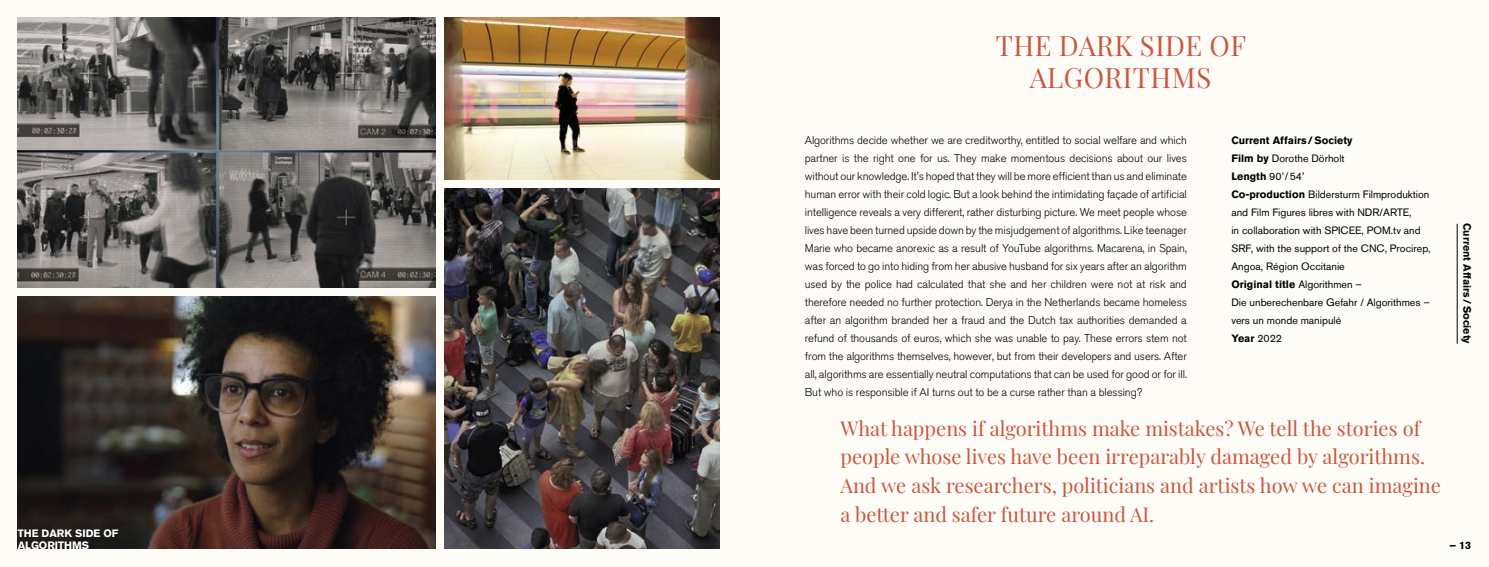
<style>
.page{position:relative;width:1489px;height:567px;background:#fff}
.page>*{position:absolute;margin:0;border:0;box-sizing:border-box;transform-origin:0 0}
.t1{font:27.5px/31.2px "Playfair Display";letter-spacing:.02em;color:#c9573f;text-align:center}
.t2{font:20px/28.8px "Playfair Display";color:#c9573f}
.t3{font:300 11.25px/18px "Akzidenz Grotesk BQ";letter-spacing:-.01em;color:#000;text-align:justify}
.t4{font:10.62px/18px "Akzidenz Grotesk BQ";color:#000}
.t5{font:700 10.62px "Akzidenz Grotesk BQ";color:#000}
.t6{font:700 10.62px/12.8px "Akzidenz Grotesk BQ";color:#fff}
.s1{font-weight:700}
</style>
<div class="page">
<div style="left:0;top:0;width:1488px;height:567px;background:#fefcf7"></div>
<hr style="left:1456px;top:224px;width:1px;height:120px;background:#000">
<img style="left:18px;top:18px;width:417px;height:270px">
<img style="left:444px;top:18px;width:275px;height:162px">
<img style="left:18px;top:297px;width:417px;height:252px">
<img style="left:444px;top:189px;width:275px;height:360px">
<p class="t6" style="left:18px;top:526px;width:102px">THE DARK SIDE OF<br>ALGORITHMS</p>
<h1 class="t1" style="left:995px;top:28px;width:252px">THE DARK SIDE OF<br>ALGORITHMS</h1>
<p class="t3" style="left:804px;top:131px;width:383px">Algorithms decide whether we are creditworthy, entitled to social welfare and which partner is the right one for us. They make momentous decisions about our lives without our knowledge. It's hoped that they will be more efficient than us and eliminate human error with their cold logic. But a look behind the intimidating façade of artificial intelligence reveals a very different, rather disturbing picture. We meet people whose lives have been turned upside down by the misjudgement of algorithms. Like teenager Marie who became anorexic as a result of YouTube algorithms. Macarena, in Spain, was forced to go into hiding from her abusive husband for six years after an algorithm used by the police had calculated that she and her children were not at risk and therefore needed no further protection. Derya in the Netherlands became homeless after an algorithm branded her a fraud and the Dutch tax authorities demanded a refund of thousands of euros, which she was unable to pay. These errors stem not from the algorithms themselves, however, but from their developers and users. After all, algorithms are essentially neutral computations that can be used for good or for ill.<br>But who is responsible if AI turns out to be a curse rather than a blessing?</p>
<p class="t4" style="left:1231px;top:131px;width:201px"><span class="s1">Current Affairs/Society<br>Film by</span> Dorothe Dörholt<br><span class="s1">Length</span> 90’/54’<br><span class="s1">Co-production</span> Bildersturm Filmproduktion and Film Figures libres with NDR/ARTE,<br>in collaboration with SPICEE, POM.tv and<br>SRF, with the support of the CNC, Procirep,<br>Angoa, Région Occitanie<br><span class="s1">Original title</span> Algorithmen –<br>Die unberechenbare Gefahr / Algorithmes – vers un monde manipulé<br><span class="s1">Year</span> 2022</p>
<h2 class="t2" style="left:840px;top:412px;width:602px">What happens if algorithms make mistakes? We tell the stories of people whose lives have been irreparably damaged by algorithms.<br>And we ask researchers, politicians and artists how we can imagine a better and safer future around AI.</h2>
<p class="t5" style="left:1472px;top:223px;width:122px;rotate:90deg">Current Affairs/Society</p>
<p class="t5" style="left:1449px;top:539px;width:23px">– 13</p>
</div>
